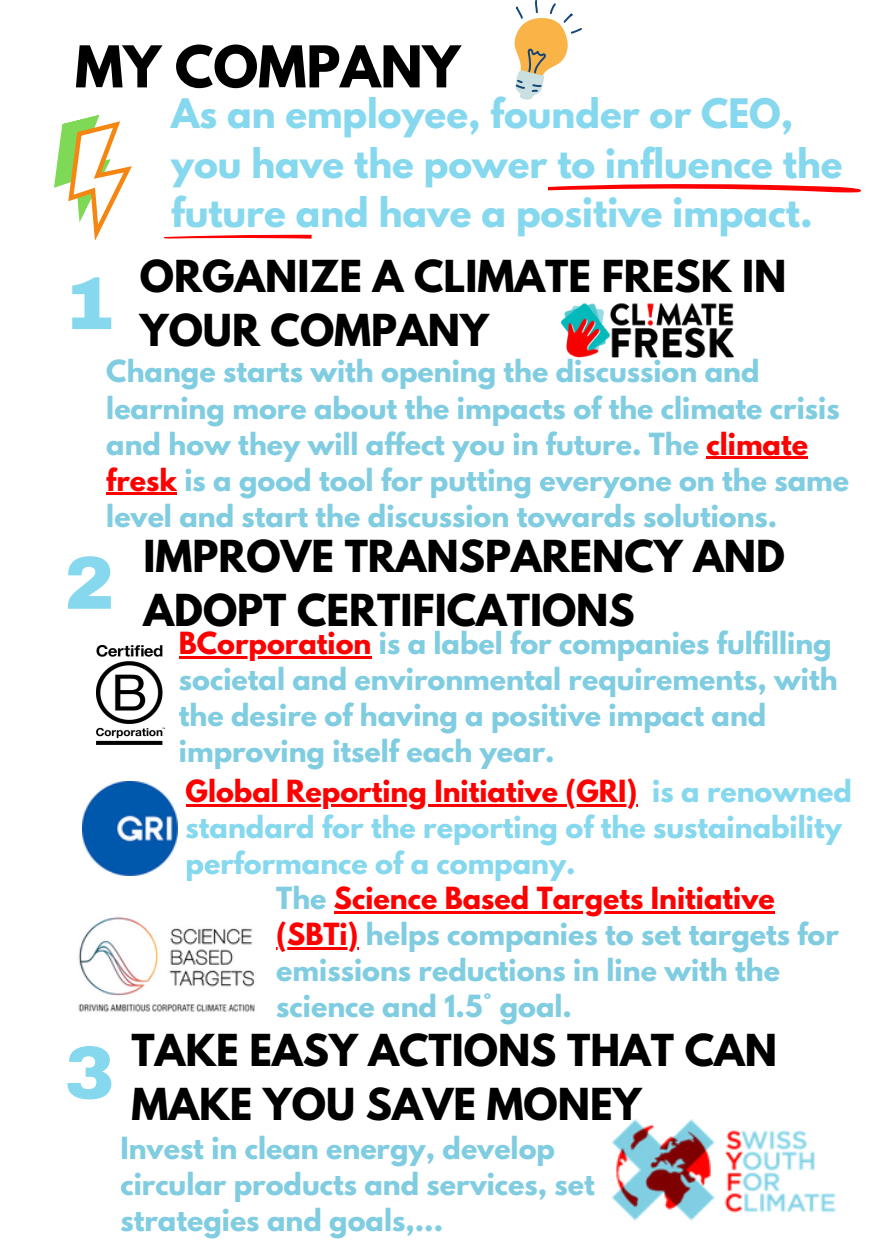
<style>
.page{position:relative;width:894px;height:1258px;background:#fff}
.page>*{position:absolute;margin:0;border:0;box-sizing:border-box;transform-origin:0 0}
.t1{font:900 75px "Archivo";color:#85d8ed}
.t2{font:700 51px "League Spartan";color:#000}
.t3{font:700 39px/54px "League Spartan";color:#000}
.t4{font:700 36px/49.5px "League Spartan";color:#85d8ed}
.t5{font:700 27px/36px "League Spartan";color:#80cde1}
.t6{font:700 27px/36px "League Spartan";color:#85d8ed}
.s1{color:#fe0000}
.s2{font-family:"Archivo";font-weight:900;font-size:75px;color:#85d8ed}
</style>
<div class="page">
<img style="left:611px;top:1119px;width:224px;height:102px">
<svg style="left:548px;top:184px;width:313px;height:9px"></svg>
<svg style="left:54px;top:114px;width:78px;height:127px"></svg>
<img style="left:561px;top:303px;width:173px;height:55px">
<img style="left:96px;top:645px;width:68px;height:99px">
<img style="left:78px;top:917px;width:177px;height:95px">
<svg style="left:514px;top:0;width:68px;height:100px"></svg>
<svg style="left:163px;top:234px;width:149px;height:5px"></svg>
<img style="left:83px;top:781px;width:94px;height:95px">
<hr style="left:706px;top:457px;width:101px;height:2px;background:#fe0000">
<hr style="left:106px;top:493px;width:71px;height:2px;background:#fe0000">
<hr style="left:334px;top:911px;width:440px;height:2px;background:#fe0000">
<hr style="left:276px;top:947px;width:82px;height:2px;background:#fe0000">
<hr style="left:179px;top:656px;width:192px;height:2px;background:#fe0000">
<hr style="left:185px;top:804px;width:452px;height:2px;background:#fe0000">
<h2 class="t2" style="left:75px;top:41px;width:386px">MY COMPANY</h2>
<h1 class="t1" style="left:64px;top:263px;width:52px">1</h1>
<h3 class="t4" style="left:171px;top:93px;width:672px">As an employee, founder or CEO, you have the power to influence the future and have a positive impact.</h3>
<h3 class="t3" style="left:140px;top:254px;width:647px">ORGANIZE A CLIMATE FRESK IN<br>YOUR COMPANY</h3>
<p class="t5" style="left:106px;top:357px;width:744px">Change starts with opening the discussion and learning more about the impacts of the climate crisis and how they will affect you in future. The <span class="s1">climate fresk</span> is a good tool for putting everyone on the same level and start the discussion towards solutions.</p>
<h1 class="t1" style="left:64px;top:543px;width:52px">2</h1>
<h3 class="t3" style="left:143px;top:534px;width:642px">IMPROVE TRANSPARENCY AND<br>ADOPT CERTIFICATIONS</h3>
<p class="t5" style="left:179px;top:629px;width:660px"><span class="s1">BCorporation</span> is a label for companies fulfilling societal and environmental requirements, with the desire of having a positive impact and improving itself each year.</p>
<p class="t6" style="left:185px;top:776px;width:667px"><span class="s1">Global Reporting Initiative (GRI)</span> is a renowned standard for the reporting of the sustainability performance of a company.</p>
<p class="t5" style="left:276px;top:883px;width:564px">The <span class="s1">Science Based Targets Initiative (SBTi)</span> helps companies to set targets for emissions reductions in line with the science and 1.5° goal.</p>
<h3 class="t3" style="left:131px;top:1028px;width:646px;text-indent:-67px"><span class="s2">3</span> TAKE EASY ACTIONS THAT CAN<br>MAKE YOU SAVE MONEY</h3>
<p class="t5" style="left:120px;top:1133px;width:476px">Invest in clean energy, develop circular products and services, set strategies and goals,...</p>
</div>
